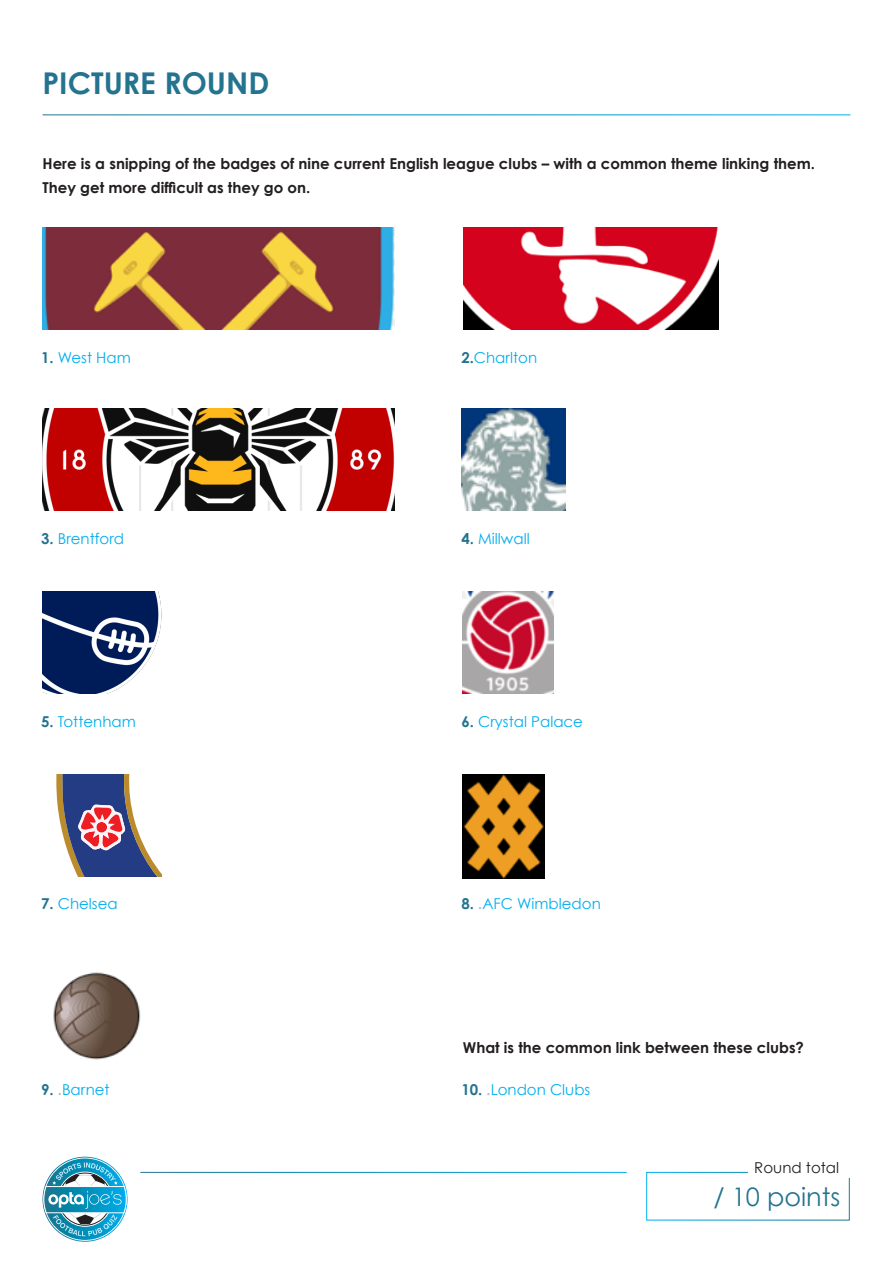
<style>
.page{position:relative;width:893px;height:1263px;background:#fff}
.page>*{position:absolute;margin:0;border:0;box-sizing:border-box;transform-origin:0 0}
.t1{font:700 30px "Century Gothic";color:#24738f}
.t2{font:25.5px "Century Gothic";color:#24738f}
.t3{font:700 15px/24px "Century Gothic";color:#231f20}
.t4{font:15px "Century Gothic";color:#00aeef}
.t5{font:15px "Century Gothic";color:#231f20}
.s1{font-weight:700;color:#24738f}
.s2{font-weight:700;color:#bcbdc0}
</style>
<div class="page">
<svg style="left:44px;top:1158px;width:82px;height:82px"></svg>
<svg style="left:43px;top:1162px;width:84px;height:74px"></svg>
<div style="left:646px;top:1172px;width:204px;height:48px;border:1px solid #fff"></div>
<div style="left:748px;top:1159px;width:102px;height:19px;background:#fff"></div>
<img style="left:43px;top:227px;width:352px;height:102px">
<img style="left:43px;top:408px;width:352px;height:102px">
<img style="left:463px;top:227px;width:256px;height:102px">
<img style="left:461px;top:408px;width:104px;height:102px">
<img style="left:43px;top:592px;width:119px;height:101px">
<img style="left:463px;top:592px;width:90px;height:101px">
<svg style="left:56px;top:774px;width:106px;height:102px"></svg>
<img style="left:463px;top:774px;width:81px;height:104px">
<img style="left:53px;top:972px;width:88px;height:88px">
<p class="t1" style="left:43px;top:64px;width:228px">PICTURE ROUND</p>
<p class="t3" style="left:43px;top:151px;width:774px">Here is a snipping of the badges of nine current English league clubs – with a common theme linking them.<br>They get more difficult as they go on.</p>
<p class="t4" style="left:41px;top:348px;width:91px"><span class="s1">1.</span> West Ham</p>
<p class="t4" style="left:461px;top:348px;width:77px"><span class="s1">2.</span>Charlton</p>
<p class="t4" style="left:41px;top:529px;width:85px"><span class="s1">3.</span> Brentford</p>
<p class="t4" style="left:461px;top:529px;width:70px"><span class="s1">4.</span> Millwall</p>
<p class="t4" style="left:41px;top:712px;width:96px"><span class="s1">5.</span> Tottenham</p>
<p class="t4" style="left:461px;top:712px;width:123px"><span class="s1">6.</span> Crystal Palace</p>
<p class="t4" style="left:41px;top:895px;width:78px"><span class="s1">7.</span> Chelsea</p>
<p class="t4" style="left:461px;top:895px;width:141px"><span class="s1">8.</span> <span class="s2">.</span>AFC Wimbledon</p>
<p class="t3" style="left:463px;top:1035px;width:343px">What is the common link between these clubs?</p>
<p class="t4" style="left:41px;top:1080px;width:70px"><span class="s1">9.</span> <span class="s2">.</span>Barnet</p>
<p class="t4" style="left:461px;top:1080px;width:131px"><span class="s1">10.</span> <span class="s2">.</span>London Clubs</p>
<p class="t5" style="left:754px;top:1158px;width:86px">Round total</p>
<p class="t2" style="left:713px;top:1181px;width:128px">/ 10 points</p>
</div>
